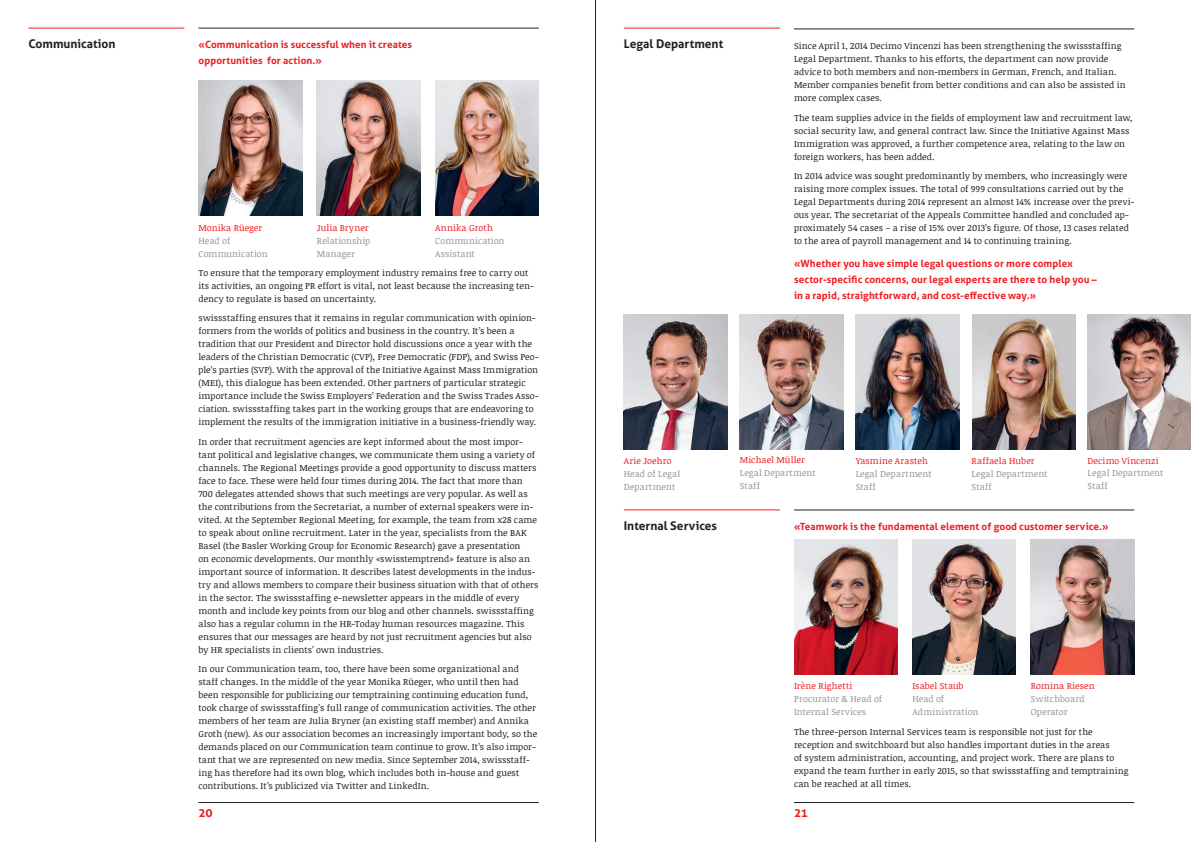
<style>
.page{position:relative;width:1191px;height:842px;background:#fff}
.page>*{position:absolute;margin:0;border:0;box-sizing:border-box;transform-origin:0 0}
.t1{font:700 12px "Aller";color:#231f20}
.t2{font:700 12px "Aller";color:#ee1d23}
.t3{font:700 10px/16.2px "Aller";letter-spacing:.01em;color:#ee1d23}
.t4{font:9px/13px "Noticia Text";letter-spacing:.01em;color:#231f20}
.t5{font:9px/13px "Noticia Text";letter-spacing:.01em;color:#939598}
.t6{font:9px "Noticia Text";letter-spacing:.01em;color:#ee1d23}
</style>
<div class="page">
<hr style="left:198px;top:802px;width:341px;height:1px;background:#231f20">
<hr style="left:794px;top:802px;width:340px;height:1px;background:#231f20">
<hr style="left:198px;top:28px;width:341px;height:1px;background:#231f20">
<hr style="left:28px;top:28px;width:156px;height:1px;background:#ee1d23">
<hr style="left:624px;top:28px;width:156px;height:1px;background:#ee1d23">
<hr style="left:624px;top:510px;width:156px;height:1px;background:#ee1d23">
<hr style="left:794px;top:29px;width:340px;height:1px;background:#231f20">
<hr style="left:794px;top:510px;width:340px;height:1px;background:#231f20">
<img style="left:198px;top:81px;width:104px;height:134px">
<img style="left:317px;top:81px;width:103px;height:134px">
<img style="left:435px;top:81px;width:104px;height:134px">
<img style="left:972px;top:315px;width:103px;height:135px">
<img style="left:1088px;top:315px;width:103px;height:135px">
<img style="left:855px;top:315px;width:104px;height:135px">
<img style="left:739px;top:315px;width:104px;height:135px">
<img style="left:624px;top:315px;width:103px;height:135px">
<img style="left:794px;top:539px;width:103px;height:135px">
<img style="left:912px;top:539px;width:104px;height:135px">
<img style="left:1030px;top:539px;width:104px;height:135px">
<hr style="left:595px;top:0;width:1px;height:842px;background:#231f20">
<h1 class="t1" style="left:28px;top:37px;width:89px">Communication</h1>
<h1 class="t1" style="left:624px;top:37px;width:101px">Legal Department</h1>
<p class="t3" style="left:198px;top:36px;width:215px">«Communication is successful when it creates opportunities for action.»</p>
<p class="t6" style="left:198px;top:221px;width:65px">Monika Rüeger</p>
<p class="t5" style="left:198px;top:234px;width:71px">Head of<br>Communication</p>
<p class="t6" style="left:317px;top:221px;width:53px">Julia Bryner</p>
<p class="t5" style="left:317px;top:234px;width:55px">Relationship<br>Manager</p>
<p class="t6" style="left:435px;top:221px;width:59px">Annika Groth</p>
<p class="t5" style="left:435px;top:234px;width:71px">Communication<br>Assistant</p>
<p class="t4" style="left:198px;top:266px;width:337px">To ensure that the temporary employment industry remains free to carry out its activities, an ongoing PR effort is vital, not least because the increasing ten&shy;dency to regulate is based on uncertainty.</p>
<p class="t4" style="left:198px;top:311px;width:342px">swissstaffing ensures that it remains in regular communication with opinion&shy;formers from the worlds of politics and business in the country. It’s been a tradition that our President and Director hold discussions once a year with the leaders of the Christian Democratic (CVP), Free Democratic (FDP), and Swiss Peo&shy;ple’s parties (SVP). With the approval of the Initiative Against Mass Immigration (MEI), this dialogue has been extended. Other partners of particular strategic importance include the Swiss Employers’ Federation and the Swiss Trades Asso&shy;ciation. swissstaffing takes part in the working groups that are endeavoring to implement the results of the immigration initiative in a business-friendly way.</p>
<p class="t4" style="left:198px;top:435px;width:341px">In order that recruitment agencies are kept informed about the most impor&shy;tant political and legislative changes, we communicate them using a variety of channels. The Regional Meetings provide a good opportunity to discuss matters face to face. These were held four times during 2014. The fact that more than 700 delegates attended shows that such meetings are very popular. As well as the contributions from the Secretariat, a number of external speakers were in&shy;vited. At the September Regional Meeting, for example, the team from x28 came to speak about online recruitment. Later in the year, specialists from the BAK Basel (the Basler Working Group for Economic Research) gave a presentation<br>on economic developments. Our monthly «swisstemptrend» feature is also an important source of information. It describes latest developments in the indus&shy;try and allows members to compare their business situation with that of others in the sector. The swissstaffing e-newsletter appears in the middle of every month and include key points from our blog and other channels. swissstaffing also has a regular column in the HR-Today human resources magazine. This ensures that our messages are heard by not just recruitment agencies but also by HR specialists in clients’ own industries.</p>
<p class="t4" style="left:198px;top:662px;width:340px">In our Communication team, too, there have been some organizational and staff changes. In the middle of the year Monika Rüeger, who until then had been responsible for publicizing our temptraining continuing education fund, took charge of swissstaffing’s full range of communication activities. The other members of her team are Julia Bryner (an existing staff member) and Annika Groth (new). As our association becomes an increasingly important body, so the demands placed on our Communication team continue to grow. It’s also impor&shy;tant that we are represented on new media. Since September 2014, swissstaff&shy;ing has therefore had its own blog, which includes both in-house and guest contributions. It’s publicized via Twitter and LinkedIn.</p>
<p class="t6" style="left:624px;top:454px;width:49px">Arie Joehro</p>
<p class="t5" style="left:624px;top:467px;width:58px">Head of Legal<br>Department</p>
<h1 class="t1" style="left:624px;top:518px;width:95px">Internal Services</h1>
<p class="t4" style="left:794px;top:39px;width:333px">Since April 1, 2014 Decimo Vincenzi has been strengthening the swissstaffing Legal Department. Thanks to his efforts, the department can now provide advice to both members and non-members in German, French, and Italian.<br>Member companies benefit from better conditions and can also be assisted in more complex cases.</p>
<p class="t4" style="left:794px;top:111px;width:340px">The team supplies advice in the fields of employment law and recruitment law, social security law, and general contract law. Since the Initiative Against Mass Immigration was approved, a further competence area, relating to the law on foreign workers, has been added.</p>
<p class="t4" style="left:794px;top:169px;width:342px">In 2014 advice was sought predominantly by members, who increasingly were raising more complex issues. The total of 999 consultations carried out by the Legal Departments during 2014 represent an almost 14% increase over the previ&shy;ous year. The secretariat of the Appeals Committee handled and concluded ap&shy;proximately 54 cases – a rise of 15% over 2013’s figure. Of those, 13 cases related to the area of payroll management and 14 to continuing training.</p>
<p class="t3" style="left:794px;top:255px;width:304px">«Whether you have simple legal questions or more complex sector-specific concerns, our legal experts are there to help you – in a rapid, straightforward, and cost-effective way.»</p>
<p class="t6" style="left:739px;top:454px;width:67px">Michael Müller</p>
<p class="t5" style="left:739px;top:466px;width:77px">Legal Department<br>Staff</p>
<p class="t6" style="left:855px;top:454px;width:74px">Yasmine Arasteh</p>
<p class="t5" style="left:855px;top:466px;width:77px">Legal Department<br>Staff</p>
<p class="t6" style="left:971px;top:454px;width:65px">Raffaela Huber</p>
<p class="t5" style="left:971px;top:466px;width:77px">Legal Department<br>Staff</p>
<p class="t6" style="left:1087px;top:454px;width:73px">Decimo Vincenzi</p>
<p class="t5" style="left:1087px;top:466px;width:77px">Legal Department<br>Staff</p>
<p class="t3" style="left:794px;top:518px;width:316px">«Teamwork is the fundamental element of good customer service.»</p>
<p class="t6" style="left:794px;top:680px;width:60px">Irène Righetti</p>
<p class="t5" style="left:794px;top:692px;width:90px">Procurator &amp; Head of<br>Internal Services</p>
<p class="t6" style="left:912px;top:680px;width:53px">Isabel Staub</p>
<p class="t5" style="left:912px;top:692px;width:67px">Head of<br>Administration</p>
<p class="t6" style="left:1030px;top:680px;width:65px">Romina Riesen</p>
<p class="t5" style="left:1030px;top:692px;width:55px">Switchboard<br>Operator</p>
<p class="t4" style="left:794px;top:725px;width:336px">The three-person Internal Services team is responsible not just for the reception and switchboard but also handles important duties in the areas<br>of system administration, accounting, and project work. There are plans to expand the team further in early 2015, so that swissstaffing and temptraining can be reached at all times.</p>
<h1 class="t2" style="left:198px;top:805px;width:16px">20</h1>
<h1 class="t2" style="left:794px;top:805px;width:15px">21</h1>
</div>
